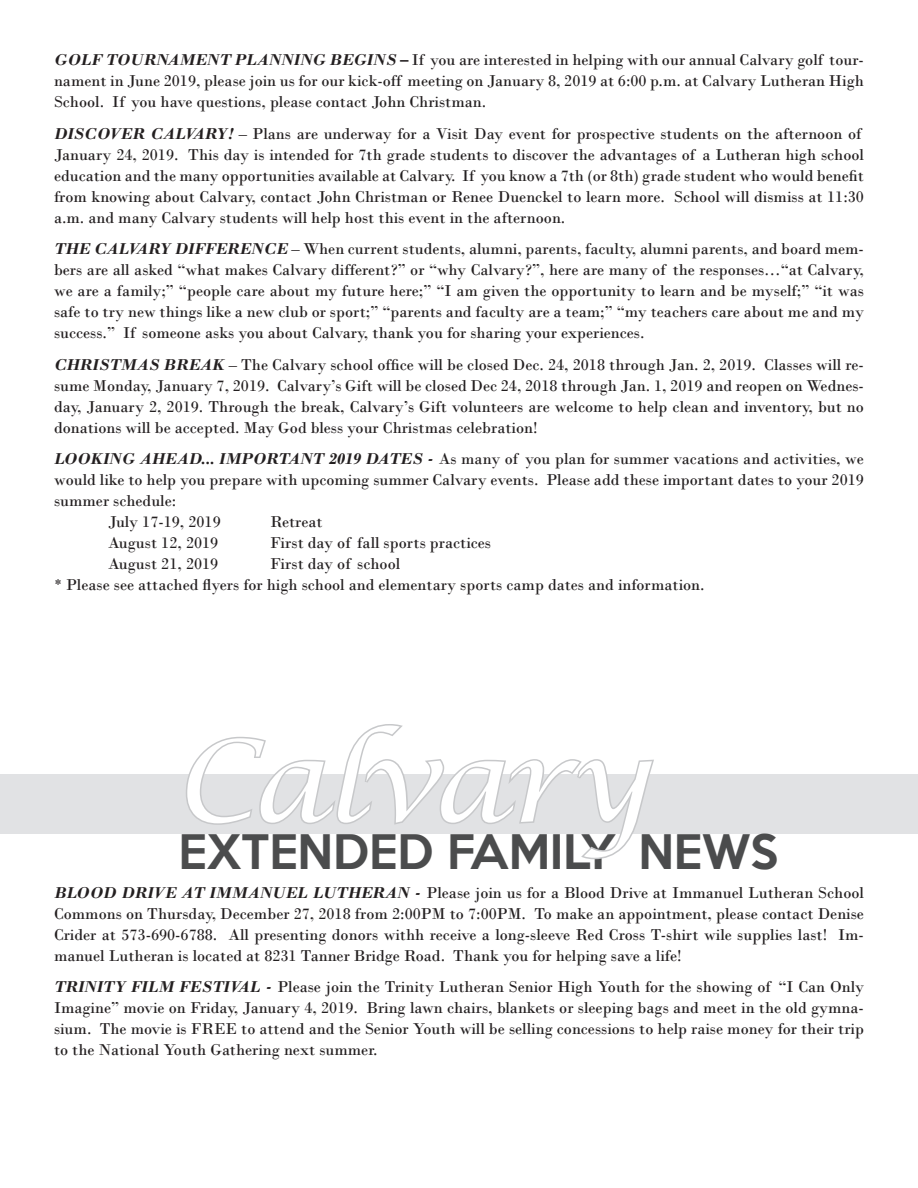
<style>
.page{position:relative;width:918px;height:1188px;background:#fff}
.page>*{position:absolute;margin:0;border:0;box-sizing:border-box;transform-origin:0 0}
.t1{font:italic 112.05px "Lucida Calligraphy";letter-spacing:-.025em;color:#fff}
.Article_Title{font:500 43.5px "Keep Calm";color:#4b4c4d}
.t2{font:16.5px/21px "Bodoni";color:#231f20;text-align:justify}
.s1{font-weight:700;font-style:italic}
</style>
<div class="page">
<div style="left:0;top:774px;width:918px;height:60px;background:#e1e2e4"></div>
<svg style="left:186px;top:724px;width:468px;height:136px"></svg>
<p class="t2" style="left:54px;top:49px;width:811px"><span class="s1">GOLF TOURNAMENT PLANNING BEGINS –</span> If you are interested in helping with our annual Calvary golf tour&shy;nament in June 2019, please join us for our kick-off meeting on January 8, 2019 at 6:00 p.m. at Calvary Lutheran High School. If you have questions, please contact John Christman.</p>
<p class="t2" style="left:54px;top:123px;width:812px;text-align:left"><span class="s1">DISCOVER CALVARY!</span> – Plans are underway for a Visit Day event for prospective students on the afternoon of January 24, 2019. This day is intended for 7th grade students to discover the advantages of a Lutheran high school education and the many opportunities available at Calvary. If you know a 7th (or 8th) grade student who would benefit from knowing about Calvary, contact John Christman or Renee Duenckel to learn more. School will dismiss at 11:30 a.m. and many Calvary students will help host this event in the afternoon.</p>
<p class="t2" style="left:54px;top:238px;width:811px"><span class="s1">THE CALVARY DIFFERENCE</span> – When current students, alumni, parents, faculty, alumni parents, and board mem&shy;bers are all asked “what makes Calvary different?” or “why Calvary?”, here are many of the responses…“at Calvary, we are a family;” “people care about my future here;” “I am given the opportunity to learn and be myself;” “it was safe to try new things like a new club or sport;” “parents and faculty are a team;” “my teachers care about me and my success.” If someone asks you about Calvary, thank you for sharing your experiences.</p>
<p class="t2" style="left:54px;top:354px;width:811px"><span class="s1">CHRISTMAS BREAK</span> – The Calvary school office will be closed Dec. 24, 2018 through Jan. 2, 2019. Classes will re&shy;sume Monday, January 7, 2019. Calvary’s Gift will be closed Dec 24, 2018 through Jan. 1, 2019 and reopen on Wednes&shy;day, January 2, 2019. Through the break, Calvary’s Gift volunteers are welcome to help clean and inventory, but no donations will be accepted. May God bless your Christmas celebration!</p>
<p class="t2" style="left:54px;top:448px;width:811px"><span class="s1">LOOKING AHEAD... IMPORTANT 2019 DATES -</span> As many of you plan for summer vacations and activities, we would like to help you prepare with upcoming summer Calvary events. Please add these important dates to your 2019 summer schedule:</p>
<p class="t2" style="left:108px;top:511px;width:114px">July 17-19, 2019</p>
<p class="t2" style="left:270px;top:511px;width:54px">Retreat</p>
<p class="t2" style="left:108px;top:532px;width:112px">August 12, 2019</p>
<p class="t2" style="left:270px;top:532px;width:223px">First day of fall sports practices</p>
<p class="t2" style="left:108px;top:553px;width:112px">August 21, 2019</p>
<p class="t2" style="left:270px;top:553px;width:132px">First day of school</p>
<p class="t2" style="left:54px;top:574px;width:652px">* Please see attached flyers for high school and elementary sports camp dates and information.</p>
<p class="t1" style="left:174px;top:714px;width:477px">Calvary</p>
<p class="Article_Title" style="left:179px;top:814px;width:601px">EXTENDED FAMILY NEWS</p>
<p class="t2" style="left:54px;top:882px;width:812px"><span class="s1">BLOOD DRIVE AT IMMANUEL LUTHERAN -</span> Please join us for a Blood Drive at Immanuel Lutheran School Commons on Thursday, December 27, 2018 from 2:00PM to 7:00PM. To make an appointment, please contact Denise Crider at 573-690-6788. All presenting donors withh receive a long-sleeve Red Cross T-shirt wile supplies last! Im&shy;manuel Lutheran is located at 8231 Tanner Bridge Road. Thank you for helping save a life!</p>
<p class="t2" style="left:54px;top:976px;width:811px"><span class="s1">TRINITY FILM FESTIVAL -</span> Please join the Trinity Lutheran Senior High Youth for the showing of “I Can Only Imagine” movie on Friday, January 4, 2019. Bring lawn chairs, blankets or sleeping bags and meet in the old gymna&shy;sium. The movie is FREE to attend and the Senior Youth will be selling concessions to help raise money for their trip to the National Youth Gathering next summer.</p>
</div>
